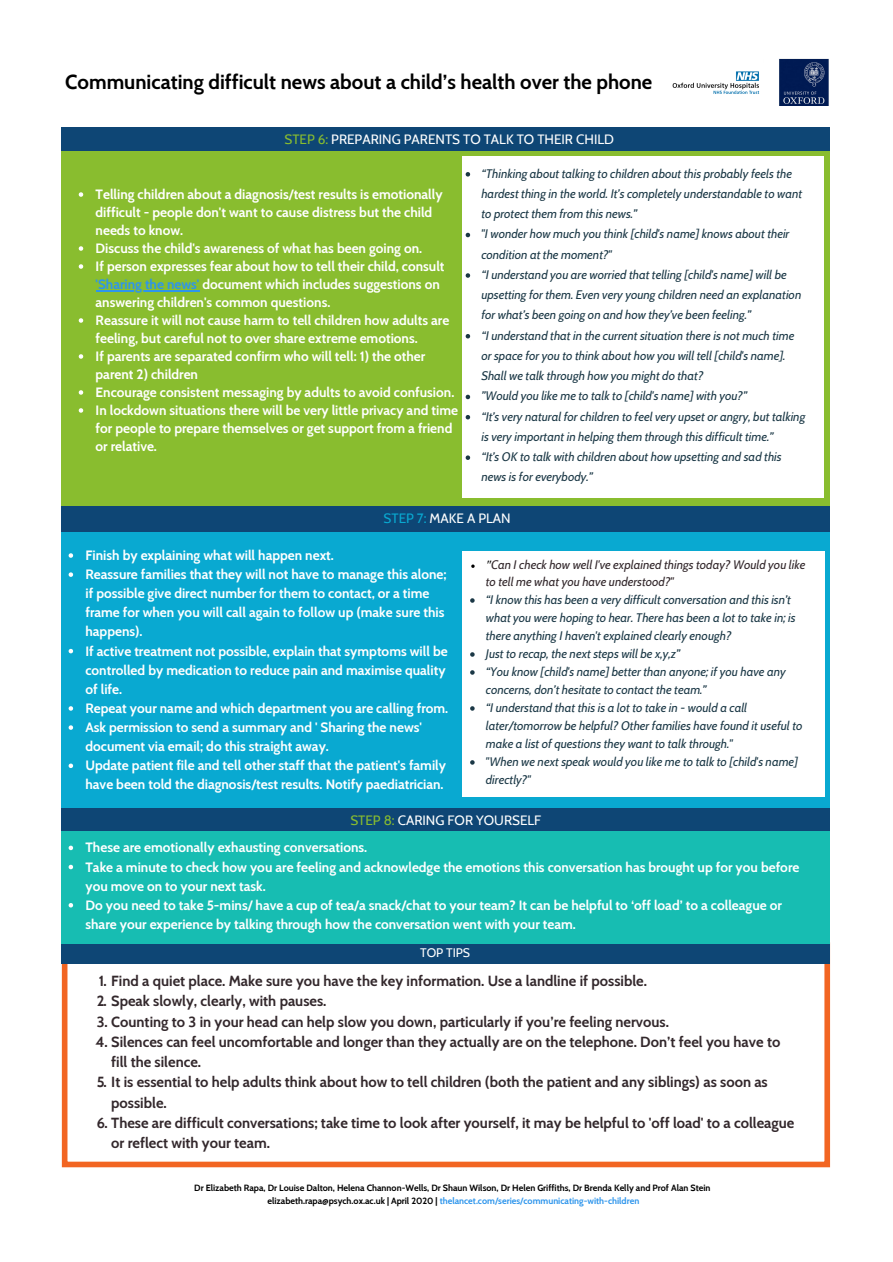
<style>
.page{position:relative;width:893px;height:1262px;background:#fff}
.page>*{position:absolute;margin:0;border:0;box-sizing:border-box;transform-origin:0 0}
.t1{font:700 20.25px "Cabin";color:#000}
.t2{font:700 14.55px/20.2px "Cabin";color:#33282c}
.t3{font:700 13.5px/19px "Cabin";color:#fff}
.t4{font:13.5px "Cabin";color:#fff}
.t5{font:italic 12.3px/20.2px "Cabin";color:#1b3846}
.t6{font:italic 12.3px/16.8px "Cabin";color:#33282c}
.t7{font:12.3px "Cabin";color:#fff}
.t8{font:700 9px/13.5px "Cabin";color:#000;text-align:center}
.s1{color:#89bd2f}
.s2{color:#2d95ec}
.s3{color:#09a9d1}
.s4{font-family:"Times New Roman";color:#000}
</style>
<div class="page">
<div style="left:62px;top:942px;width:768px;height:225px;border:6px solid #f26522"></div>
<div style="left:62px;top:942px;width:768px;height:21px;background:#0e4675"></div>
<div style="left:62px;top:828px;width:768px;height:115px;background:#17bdb2"></div>
<div style="left:62px;top:532px;width:768px;height:276px;background:#09a9d1"></div>
<div style="left:462px;top:551px;width:362px;height:245px;background:#fff"></div>
<svg style="left:470px;top:598px;width:4px;height:4px"></svg>
<svg style="left:470px;top:652px;width:4px;height:4px"></svg>
<svg style="left:470px;top:670px;width:4px;height:4px"></svg>
<svg style="left:470px;top:706px;width:4px;height:4px"></svg>
<svg style="left:470px;top:760px;width:4px;height:4px"></svg>
<div style="left:62px;top:151px;width:768px;height:365px;background:#89bd2f"></div>
<div style="left:462px;top:156px;width:361px;height:342px;background:#fff"></div>
<svg style="left:465px;top:172px;width:5px;height:4px"></svg>
<svg style="left:465px;top:233px;width:5px;height:4px"></svg>
<svg style="left:465px;top:273px;width:5px;height:5px"></svg>
<svg style="left:465px;top:334px;width:5px;height:4px"></svg>
<svg style="left:465px;top:395px;width:5px;height:4px"></svg>
<svg style="left:465px;top:415px;width:5px;height:4px"></svg>
<svg style="left:465px;top:455px;width:5px;height:5px"></svg>
<svg style="left:69px;top:845px;width:4px;height:5px"></svg>
<svg style="left:69px;top:864px;width:4px;height:5px"></svg>
<svg style="left:69px;top:903px;width:4px;height:4px"></svg>
<div style="left:62px;top:808px;width:768px;height:23px;background:#0e4675"></div>
<div style="left:62px;top:506px;width:768px;height:26px;background:#0e4675"></div>
<svg style="left:79px;top:192px;width:4px;height:5px"></svg>
<svg style="left:79px;top:246px;width:4px;height:5px"></svg>
<svg style="left:79px;top:264px;width:4px;height:5px"></svg>
<hr style="left:96px;top:290px;width:103px;height:1px;background:#2d95ec">
<svg style="left:79px;top:318px;width:4px;height:5px"></svg>
<svg style="left:79px;top:354px;width:4px;height:5px"></svg>
<svg style="left:79px;top:390px;width:4px;height:5px"></svg>
<svg style="left:79px;top:408px;width:4px;height:5px"></svg>
<div style="left:62px;top:127px;width:768px;height:24px;background:#0e4675"></div>
<svg style="left:69px;top:553px;width:4px;height:5px"></svg>
<svg style="left:69px;top:572px;width:4px;height:5px"></svg>
<svg style="left:69px;top:649px;width:4px;height:4px"></svg>
<svg style="left:69px;top:706px;width:4px;height:4px"></svg>
<svg style="left:69px;top:725px;width:4px;height:5px"></svg>
<svg style="left:69px;top:763px;width:4px;height:5px"></svg>
<img style="left:779px;top:58px;width:50px;height:48px">
<img style="left:672px;top:71px;width:88px;height:23px">
<h1 class="t1" style="left:65px;top:66px;width:588px">Communicating difficult news about a child’s health over the phone</h1>
<p class="t4" style="left:284px;top:129px;width:331px"><span class="s1">STEP 6:</span> PREPARING PARENTS TO TALK TO THEIR CHILD</p>
<p class="t3" style="left:96px;top:184px;width:364px;line-height:18px">Telling children about a diagnosis/test results is emotionally difficult - people don't want to cause distress but the child needs to know.<br>Discuss the child's awareness of what has been going on.<br>If person expresses fear about how to tell their child, consult <span class="s2">'Sharing the news'</span> document which includes suggestions on answering children's common questions.<br>Reassure it will not cause harm to tell children how adults are feeling, but careful not to over share extreme emotions.<br>If parents are separated confirm who will tell: 1) the other parent 2) children<br>Encourage consistent messaging by adults to avoid confusion.<br>In lockdown situations there will be very little privacy and time for people to prepare themselves or get support from a friend or relative.</p>
<p class="t5" style="left:481px;top:162px;width:325px">“Thinking about talking to children about this probably feels the hardest thing in the world. It’s completely understandable to want to protect them from this news.”<br>"I wonder how much you think [child's name] knows about their condition at the moment?"<br>“I understand you are worried that telling [child's name] will be upsetting for them. Even very young children need an explanation for what’s been going on and how they’ve been feeling.”<br>“I understand that in the current situation there is not much time or space for you to think about how you will tell [child's name].<br>Shall we talk through how you might do that?<br>”Would you like me to talk to [child's name] with you?”<br>“It’s very natural for children to feel very upset or angry, but talking is very important in helping them through this difficult time.”<br>“It’s OK to talk with children about how upsetting and sad this news is for everybody.”</p>
<p class="t4" style="left:383px;top:507px;width:128px"><span class="s3">STEP 7:</span> MAKE A PLAN</p>
<p class="t3" style="left:85px;top:545px;width:364px">Finish by explaining what will happen next.<br>Reassure families that they will not have to manage this alone; if possible give direct number for them to contact, or a time frame for when you will call again to follow up (make sure this happens).<br>If active treatment not possible, explain that symptoms will be controlled by medication to reduce pain and maximise quality of life.<br>Repeat your name and which department you are calling from.<br>Ask permission to send a summary and ' Sharing the news' document via email; do this straight away.<br>Update patient file and tell other staff that the patient's family have been told the diagnosis/test results. Notify paediatrician.</p>
<p class="t6" style="left:486px;top:555px;width:321px"><span class="s4">"</span>Can I check how well I've explained things today? Would you like to tell me what you have understood?"</p>
<p class="t5" style="left:486px;top:589px;width:318px;line-height:18px">“I know this has been a very difficult conversation and this isn’t what you were hoping to hear. There has been a lot to take in; is there anything I haven't explained clearly enough?<br>Just to recap, the next steps will be x,y,z”<br>“You know [child's name] better than anyone; if you have any concerns, don’t hesitate to contact the team.”<br>“I understand that this is a lot to take in - would a call later/tomorrow be helpful? Other families have found it useful to make a list of questions they want to talk through."<br>"When we next speak would you like me to talk to [child's name] directly?"</p>
<p class="t4" style="left:350px;top:810px;width:192px"><span class="s1">STEP 8:</span> CARING FOR YOURSELF</p>
<p class="t3" style="left:85px;top:837px;width:715px">These are emotionally exhausting conversations.<br>Take a minute to check how you are feeling and acknowledge the emotions this conversation has brought up for you before you move on to your next task.<br>Do you need to take 5-mins/ have a cup of tea/a snack/chat to your team? It can be helpful to ‘off load’ to a colleague or share your experience by talking through how the conversation went with your team.</p>
<p class="t7" style="left:420px;top:943px;width:52px">TOP TIPS</p>
<p class="t2" style="left:99px;top:970px;width:549px">1. Find a quiet place. Make sure you have the key information. Use a landline if possible.</p>
<p class="t2" style="left:97px;top:990px;width:231px">2. Speak slowly, clearly, with pauses.</p>
<p class="t2" style="left:97px;top:1010px;width:573px">3. Counting to 3 in your head can help slow you down, particularly if you’re feeling nervous.</p>
<p class="t2" style="left:111px;top:1030px;width:670px;text-indent:-16px">4. Silences can feel uncomfortable and longer than they actually are on the telephone. Don’t feel you have to fill the silence.</p>
<p class="t2" style="left:111px;top:1071px;width:658px;text-indent:-15px">5. It is essential to help adults think about how to tell children (both the patient and any siblings) as soon as possible.</p>
<p class="t2" style="left:111px;top:1111px;width:684px;text-indent:-15px">6. These are difficult conversations; take time to look after yourself, it may be helpful to 'off load' to a colleague or reflect with your team.</p>
<p class="t8" style="left:194px;top:1180px;width:518px">Dr Elizabeth Rapa, Dr Louise Dalton, Helena Channon-Wells, Dr Shaun Wilson, Dr Helen Griffiths, Dr Brenda Kelly and Prof Alan Stein elizabeth.rapa@psych.ox.ac.uk | April 2020 | <span class="s2">thelancet.com/series/communicating-with-children</span></p>
</div>
